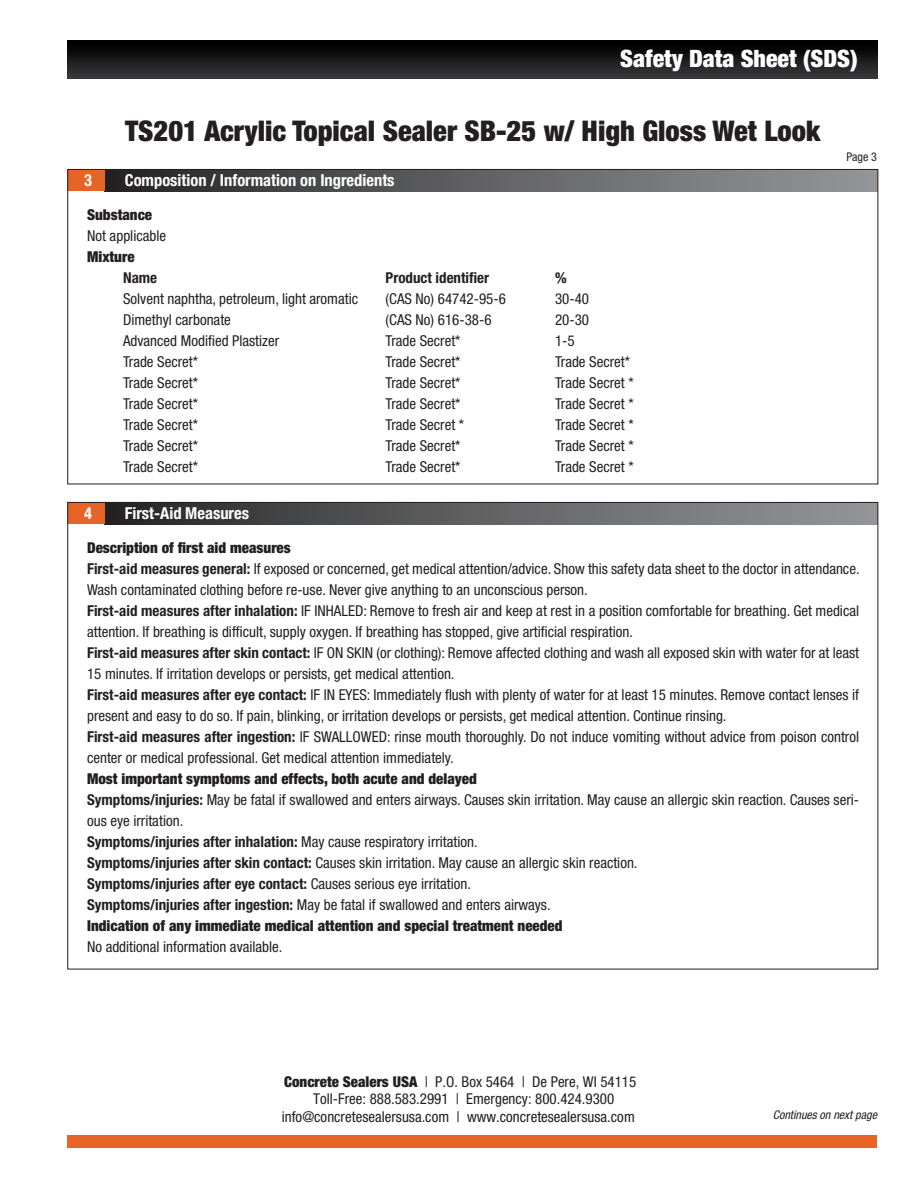
<style>
.page{position:relative;width:918px;height:1188px;background:#fff}
.page>*{position:absolute;margin:0;border:0;box-sizing:border-box;transform-origin:0 0}
.t1{font:900 condensed 28.5px "Helvetica Neue LT Std";color:#231f20}
.t2{font:900 condensed 24px "Helvetica Neue LT Std";color:#fff}
.t3{font:700 condensed 16.5px "Helvetica Neue LT Std";color:#fff}
.t4{font:condensed 15px/21px "Helvetica Neue LT Std";color:#231f20}
.t5{font:900 condensed 15px "Helvetica Neue LT Std";color:#231f20}
.t6{font:700 condensed 15px "Helvetica Neue LT Std";color:#231f20}
.t7{font:italic condensed 12px "Helvetica Neue LT Std";color:#231f20}
.t8{font:condensed 12px "Helvetica Neue LT Std";color:#231f20}
.s1{font-weight:700}
.s2{font-weight:400}
.s3{font-weight:900}
</style>
<div class="page">
<div style="left:67px;top:40px;width:810px;height:38px;background:linear-gradient(to bottom,#000,#373639)"></div>
<div style="left:67px;top:1135px;width:810px;height:12px;background:#e86427"></div>
<div style="left:105px;top:169px;width:773px;height:22px;background:linear-gradient(to right,#292728,#979a9d)"></div>
<div style="left:68px;top:169px;width:37px;height:22px;background:#e76427"></div>
<div style="left:105px;top:502px;width:773px;height:22px;background:linear-gradient(to right,#292728,#979a9d)"></div>
<div style="left:68px;top:502px;width:37px;height:22px;background:#e76427"></div>
<p class="t2" style="left:620px;top:44px;width:239px">Safety Data Sheet (SDS)</p>
<p class="t1" style="left:125px;top:113px;width:697px">TS201 Acrylic Topical Sealer SB-25 w/ High Gloss Wet Look</p>
<p class="t3" style="left:84px;top:170px;width:9px">3</p>
<p class="t3" style="left:125px;top:170px;width:271px">Composition / Information on Ingredients</p>
<p class="t5" style="left:87px;top:205px;width:67px">Substance</p>
<p class="t4" style="left:87px;top:225px;width:81px">Not applicable</p>
<p class="t5" style="left:87px;top:247px;width:49px">Mixture</p>
<p class="t6" style="left:123px;top:268px;width:36px">Name</p>
<p class="t6" style="left:386px;top:268px;width:105px">Product identifier</p>
<p class="t6" style="left:555px;top:268px;width:13px">%</p>
<p class="t4" style="left:123px;top:288px;width:237px">Solvent naphtha, petroleum, light aromatic</p>
<p class="t4" style="left:386px;top:288px;width:122px">(CAS No) 64742-95-6</p>
<p class="t4" style="left:555px;top:288px;width:36px">30-40</p>
<p class="t4" style="left:123px;top:309px;width:109px">Dimethyl carbonate</p>
<p class="t4" style="left:386px;top:309px;width:107px">(CAS No) 616-38-6</p>
<p class="t4" style="left:555px;top:309px;width:36px">20-30</p>
<p class="t4" style="left:123px;top:330px;width:158px">Advanced Modified Plastizer</p>
<p class="t4" style="left:386px;top:330px;width:76px">Trade Secret*</p>
<p class="t4" style="left:555px;top:330px;width:21px">1-5</p>
<p class="t4" style="left:123px;top:351px;width:76px">Trade Secret*</p>
<p class="t4" style="left:386px;top:351px;width:76px">Trade Secret*</p>
<p class="t4" style="left:555px;top:351px;width:76px">Trade Secret*</p>
<p class="t4" style="left:123px;top:372px;width:76px">Trade Secret*</p>
<p class="t4" style="left:386px;top:372px;width:76px">Trade Secret*</p>
<p class="t4" style="left:555px;top:372px;width:80px">Trade Secret *</p>
<p class="t4" style="left:123px;top:393px;width:76px">Trade Secret*</p>
<p class="t4" style="left:386px;top:393px;width:76px">Trade Secret*</p>
<p class="t4" style="left:555px;top:393px;width:80px">Trade Secret *</p>
<p class="t4" style="left:123px;top:414px;width:76px">Trade Secret*</p>
<p class="t4" style="left:386px;top:414px;width:80px">Trade Secret *</p>
<p class="t4" style="left:555px;top:414px;width:80px">Trade Secret *</p>
<p class="t4" style="left:123px;top:435px;width:76px">Trade Secret*</p>
<p class="t4" style="left:386px;top:435px;width:76px">Trade Secret*</p>
<p class="t4" style="left:555px;top:435px;width:80px">Trade Secret *</p>
<p class="t4" style="left:123px;top:456px;width:76px">Trade Secret*</p>
<p class="t4" style="left:386px;top:456px;width:76px">Trade Secret*</p>
<p class="t4" style="left:555px;top:456px;width:80px">Trade Secret *</p>
<p class="t3" style="left:84px;top:503px;width:9px">4</p>
<p class="t3" style="left:125px;top:503px;width:126px">First-Aid Measures</p>
<p class="t8" style="left:847px;top:149px;width:32px">Page 3</p>
<p class="t5" style="left:87px;top:538px;width:205px">Description of first aid measures</p>
<p class="t4" style="left:87px;top:558px;width:774px"><span class="s1">First-aid measures general:</span> If exposed or concerned, get medical attention/advice. Show this safety data sheet to the doctor in attendance.<br>Wash contaminated clothing before re-use. Never give anything to an unconscious person.</p>
<p class="t4" style="left:87px;top:600px;width:774px"><span class="s1">First-aid measures after inhalation:</span> IF INHALED: Remove to fresh air and keep at rest in a position comfortable for breathing. Get medical attention. If breathing is difficult, supply oxygen. If breathing has stopped, give artificial respiration.</p>
<p class="t4" style="left:87px;top:642px;width:774px"><span class="s1">First-aid measures after skin contact:</span> IF ON SKIN (or clothing): Remove affected clothing and wash all exposed skin with water for at least<br>15 minutes. If irritation develops or persists, get medical attention.</p>
<p class="t4" style="left:87px;top:684px;width:774px"><span class="s1">First-aid measures after eye contact:</span> IF IN EYES: Immediately flush with plenty of water for at least 15 minutes. Remove contact lenses if present and easy to do so. If pain, blinking, or irritation develops or persists, get medical attention. Continue rinsing.</p>
<p class="t4" style="left:87px;top:726px;width:773px"><span class="s1">First-aid measures after ingestion:</span> IF SWALLOWED: rinse mouth thoroughly. Do not induce vomiting without advice from poison control center or medical professional. Get medical attention immediately.</p>
<p class="t5" style="left:87px;top:769px;width:391px">Most important symptoms and effects, both acute and delayed</p>
<p class="t4" style="left:87px;top:789px;width:774px"><span class="s1">Symptoms/injuries:</span> May be fatal if swallowed and enters airways. Causes skin irritation. May cause an allergic skin reaction. Causes seri&shy;ous eye irritation.</p>
<p class="t6" style="left:87px;top:832px;width:392px">Symptoms/injuries after inhalation: <span class="s2">May cause respiratory irritation.</span></p>
<p class="t4" style="left:87px;top:852px;width:552px"><span class="s1">Symptoms/injuries after skin contact:</span> Causes skin irritation. May cause an allergic skin reaction.</p>
<p class="t6" style="left:87px;top:874px;width:385px">Symptoms/injuries after eye contact: <span class="s2">Causes serious eye irritation.</span></p>
<p class="t4" style="left:87px;top:894px;width:465px"><span class="s1">Symptoms/injuries after ingestion:</span> May be fatal if swallowed and enters airways.</p>
<p class="t5" style="left:87px;top:916px;width:477px">Indication of any immediate medical attention and special treatment needed</p>
<p class="t4" style="left:87px;top:936px;width:197px">No additional information available.</p>
<p class="t4" style="left:246px;top:1072px;width:427px;line-height:18px;text-indent:36px"><span class="s3">Concrete Sealers USA</span> | P.O.<br>Toll-Free: 888.583.2991 | Fax: 20.759.5100 | Emergency: 8 .424.9300</p>
<p class="t4" style="left:284px;top:1071px;width:354px"><span class="s3">Concrete Sealers USA</span> | P.O. Box 5464 | De Pere, WI 54115</p>
<p class="t4" style="left:313px;top:1088px;width:302px">Toll-Free: 888.583.2991 | Emergency: 800.424.9300</p>
<p class="t4" style="left:282px;top:1106px;width:354px">info@concretesealersusa.com | www.concretesealersusa.com</p>
<p class="t7" style="left:773px;top:1108px;width:106px">Continues on next page</p>
</div>
